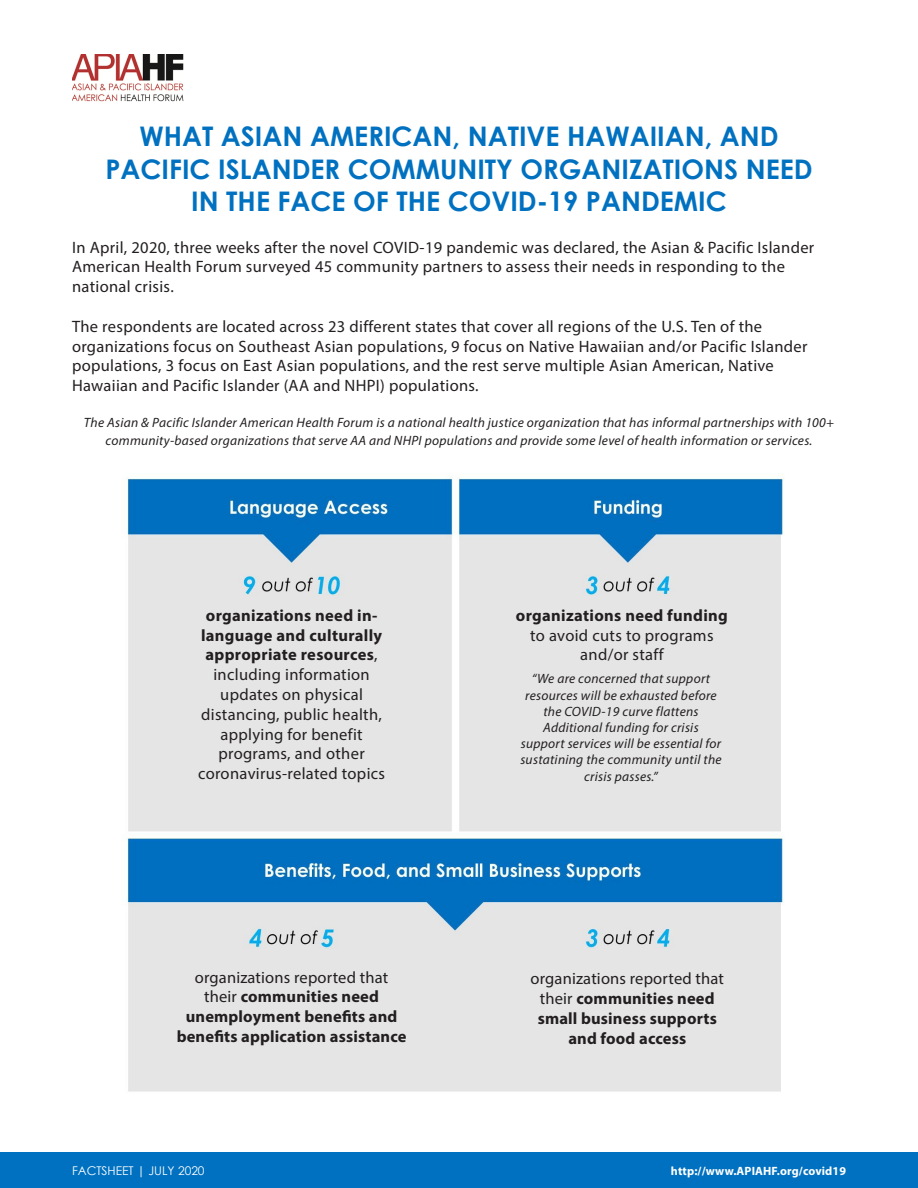
<style>
.page{position:relative;width:918px;height:1188px;background:#fff}
.page>*{position:absolute;margin:0;border:0;box-sizing:border-box;transform-origin:0 0}
.t1{font:700 27px "Century Gothic";color:#0071c0}
.t2{font:16.5px/19.8px "Myriad Pro";letter-spacing:.02em;color:#231f20;text-align:center}
.t3{font:700 16.5px/19.8px "Myriad Pro";letter-spacing:.01em;color:#231f20;text-align:center}
.t4{font:italic 13.5px/16.2px "Myriad Pro";letter-spacing:.02em;color:#231f20;text-align:center}
.t5{font:700 12px "Myriad Pro";letter-spacing:.01em;color:#fff}
.t6{font:12px "Century Gothic";color:#fff}
.s1{font-weight:700}
.s2{font-weight:400}
</style>
<div class="page">
<div style="left:0;top:1152px;width:918px;height:36px;background:#0071c0"></div>
<img style="left:126px;top:476px;width:658px;height:616px">
<img style="left:72px;top:54px;width:112px;height:47px">
<p class="t1" style="left:139px;top:116px;width:641px">WHAT ASIAN AMERICAN, NATIVE HAWAIIAN, AND</p>
<p class="t1" style="left:105px;top:149px;width:709px">PACIFIC ISLANDER COMMUNITY ORGANIZATIONS NEED</p>
<p class="t1" style="left:191px;top:181px;width:537px">IN THE FACE OF THE COVID-19 PANDEMIC</p>
<p class="t2" style="left:72px;top:237px;width:744px">In April, 2020, three weeks after the novel COVID-19 pandemic was declared, the Asian &amp; Pacific Islander</p>
<p class="t2" style="left:72px;top:257px;width:715px">American Health Forum surveyed 45 community partners to assess their needs in responding to the</p>
<p class="t2" style="left:72px;top:277px;width:103px">national crisis.</p>
<p class="t2" style="left:72px;top:316px;width:692px">The respondents are located across 23 different states that cover all regions of the U.S. Ten of the</p>
<p class="t2" style="left:72px;top:336px;width:737px">organizations focus on Southeast Asian populations, 9 focus on Native Hawaiian and/or Pacific Islander</p>
<p class="t2" style="left:72px;top:356px;width:703px">populations, 3 focus on East Asian populations, and the rest serve multiple Asian American, Native</p>
<p class="t2" style="left:72px;top:376px;width:408px">Hawaiian and Pacific Islander (AA and NHPI) populations.</p>
<p class="t4" style="left:84px;top:413px;width:752px;line-height:18px">The Asian &amp; Pacific Islander American Health Forum is a national health justice organization that has informal partnerships with 100+ community-based organizations that serve AA and NHPI populations and provide some level of health information or services.</p>
<p class="t2" style="left:198px;top:605px;width:189px"><span class="s1">organizations need in&shy;language and culturally appropriate resources</span>, including information updates on physical distancing, public health, applying for benefit programs, and other coronavirus-related topics</p>
<p class="t3" style="left:516px;top:605px;width:213px">organizations need funding <span class="s2">to avoid cuts to programs</span></p>
<p class="t2" style="left:580px;top:645px;width:85px">and/or staff</p>
<p class="t4" style="left:520px;top:670px;width:203px">“We are concerned that support resources will be exhausted before the COVID-19 curve flattens<br>Additional funding for crisis support services will be essential for sustatining the community until the crisis passes.”</p>
<p class="t3" style="left:177px;top:967px;width:231px"><span class="s2">organizations reported that their</span> communities need unemployment benefits and benefits application assistance</p>
<p class="t3" style="left:531px;top:968px;width:195px"><span class="s2">organizations reported that their</span> communities need small business supports and food access</p>
<p class="t6" style="left:72px;top:1163px;width:134px">FACTSHEET | JULY 2020</p>
<p class="t5" style="left:671px;top:1164px;width:177px">http://www.APIAHF.org/covid19</p>
</div>
